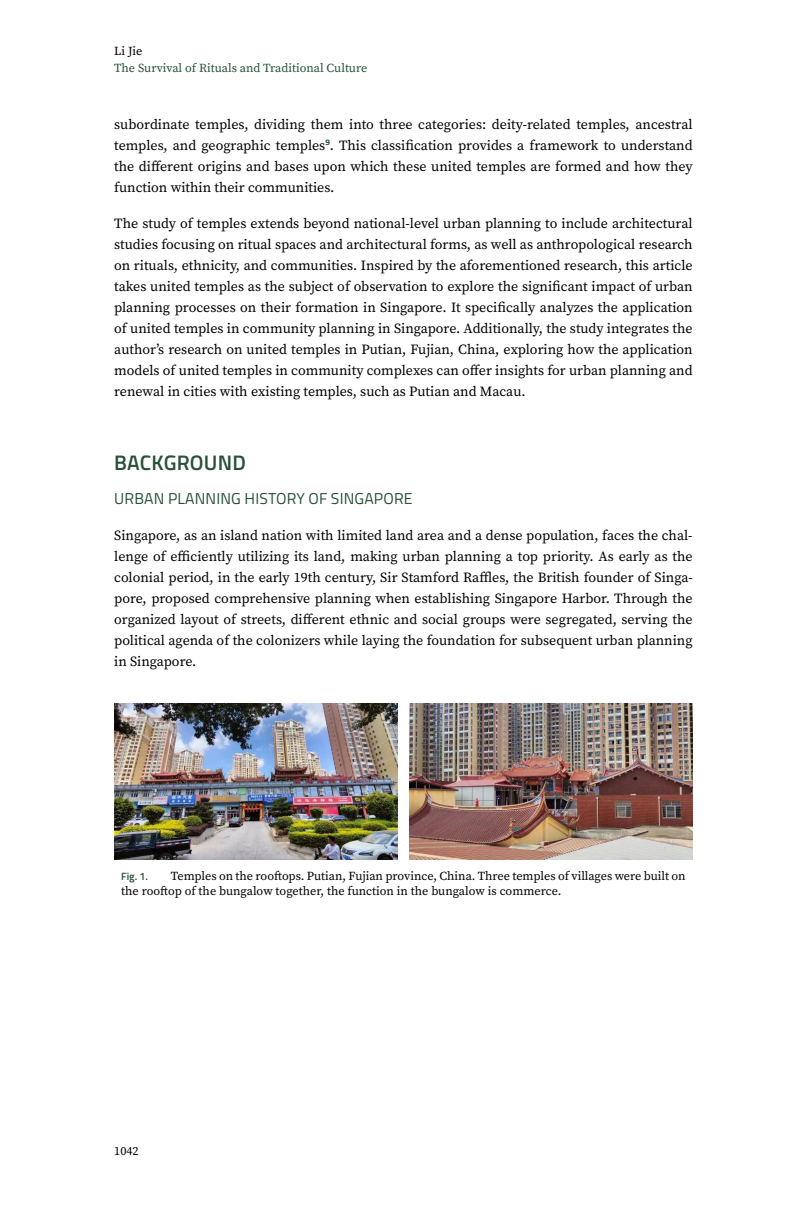
<style>
.page{position:relative;width:797px;height:1206px;background:#fff}
.page>*{position:absolute;margin:0;border:0;box-sizing:border-box;transform-origin:0 0}
.t1{font:600 21px "Titillium Web";letter-spacing:.01em;color:#285136}
.t2{font:15.75px "Titillium Web";letter-spacing:.01em;color:#285136}
.t3{font:14px/21px "Source Serif Pro";color:#000;text-align:justify}
.t4{font:12.25px/14.7px "Source Serif Pro";color:#000}
.t5{font:12.25px "Source Serif Pro";color:#285136}
.t6{font:600 10.5px "Titillium Web";color:#285136}
</style>
<div class="page">
<img style="left:114px;top:703px;width:283px;height:157px">
<img style="left:409px;top:703px;width:283px;height:157px">
<p class="t4" style="left:114px;top:43px;width:30px">Li Jie</p>
<p class="t5" style="left:114px;top:60px;width:254px">The Survival of Rituals and Traditional Culture</p>
<p class="t3" style="left:114px;top:113px;width:579px">subordinate temples, dividing them into three categories: deity-related temples, ancestral temples, and geographic temples<sup>9</sup>. This classification provides a framework to understand the different origins and bases upon which these united temples are formed and how they function within their communities.</p>
<p class="t3" style="left:114px;top:212px;width:579px">The study of temples extends beyond national-level urban planning to include architectural studies focusing on ritual spaces and architectural forms, as well as anthropological research on rituals, ethnicity, and communities. Inspired by the aforementioned research, this article takes united temples as the subject of observation to explore the significant impact of urban planning processes on their formation in Singapore. It specifically analyzes the application of united temples in community planning in Singapore. Additionally, the study integrates the author’s research on united temples in Putian, Fujian, China, exploring how the application models of united temples in community complexes can offer insights for urban planning and renewal in cities with existing temples, such as Putian and Macau.</p>
<h1 class="t1" style="left:114px;top:447px;width:133px">BACKGROUND</h1>
<p class="t2" style="left:114px;top:487px;width:300px">URBAN PLANNING HISTORY OF SINGAPORE</p>
<p class="t3" style="left:114px;top:525px;width:579px">Singapore, as an island nation with limited land area and a dense population, faces the chal&shy;lenge of efficiently utilizing its land, making urban planning a top priority. As early as the colonial period, in the early 19th century, Sir Stamford Raffles, the British founder of Singa&shy;pore, proposed comprehensive planning when establishing Singapore Harbor. Through the organized layout of streets, different ethnic and social groups were segregated, serving the political agenda of the colonizers while laying the foundation for subsequent urban planning in Singapore.</p>
<p class="t4" style="left:121px;top:868px;width:565px;text-indent:50px">Temples on the rooftops. Putian, Fujian province, China. Three temples of villages were built on the rooftop of the bungalow together, the function in the bungalow is commerce.</p>
<p class="t6" style="left:121px;top:868px;width:28px">Fig. 1.</p>
<p class="t4" style="left:114px;top:1144px;width:26px">1042</p>
</div>
